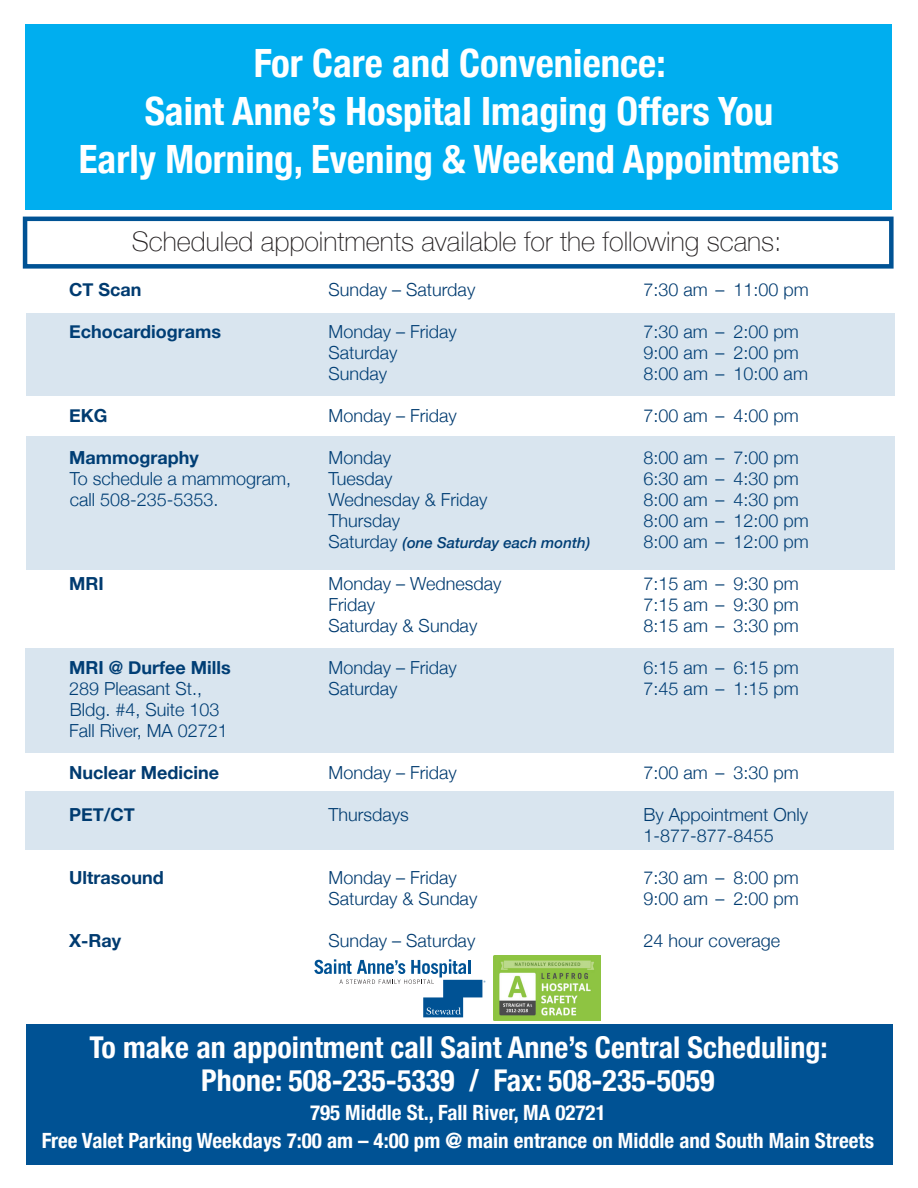
<style>
.page{position:relative;width:918px;height:1188px;background:#fff}
.page>*{position:absolute;margin:0;border:0;box-sizing:border-box;transform-origin:0 0}
.t1{font:700 condensed 39px/48px "Helvetica Neue";color:#fff;text-align:center}
.t2{font:700 condensed 30px "Helvetica Neue";color:#fff}
.t3{font:100 27px "Helvetica Neue";color:#231f20}
.t4{font:700 condensed 21px "Helvetica Neue";color:#fff}
.t5{font:300 18px/21px "Helvetica Neue";color:#003b70}
.t6{font:700 18px "Helvetica Neue";color:#003b70}
.t7{font:italic 500 15px "Helvetica Neue";color:#003b70}
.s1{font-weight:300;font-style:normal;font-size:18px}
</style>
<div class="page">
<div style="left:25px;top:792px;width:869px;height:58px;background:#d9e5ef"></div>
<div style="left:23px;top:217px;width:871px;height:52px;border:4px solid #005294"></div>
<div style="left:26px;top:24px;width:866px;height:186px;background:#00aeef"></div>
<div style="left:26px;top:1024px;width:866px;height:140px;background:#005294"></div>
<img style="left:493px;top:956px;width:107px;height:65px">
<svg style="left:314px;top:959px;width:171px;height:58px"></svg>
<div style="left:25px;top:648px;width:869px;height:105px;background:#d9e5ef"></div>
<div style="left:26px;top:436px;width:868px;height:134px;background:#d9e5ef"></div>
<div style="left:26px;top:313px;width:868px;height:82px;background:#d9e5ef"></div>
<p class="t1" style="left:254px;top:37px;width:413px">For Care and Convenience:</p>
<p class="t1" style="left:79px;top:85px;width:762px">Saint Anne’s Hospital Imaging Offers You<br>Early Morning, Evening &amp; Weekend Appointments</p>
<p class="t3" style="left:132px;top:221px;width:652px">Scheduled appointments available for the following scans:</p>
<p class="t6" style="left:69px;top:276px;width:74px">CT Scan</p>
<p class="t5" style="left:329px;top:278px;width:148px">Sunday – Saturday</p>
<p class="t5" style="left:644px;top:278px;width:167px">7:30 am – 11:00 pm</p>
<p class="t6" style="left:69px;top:318px;width:153px">Echocardiograms</p>
<p class="t5" style="left:329px;top:320px;width:130px">Monday – Friday</p>
<p class="t5" style="left:644px;top:320px;width:157px">7:30 am – 2:00 pm</p>
<p class="t5" style="left:329px;top:341px;width:71px">Saturday</p>
<p class="t5" style="left:644px;top:341px;width:157px">9:00 am – 2:00 pm</p>
<p class="t5" style="left:329px;top:362px;width:60px">Sunday</p>
<p class="t5" style="left:644px;top:362px;width:166px">8:00 am – 10:00 am</p>
<p class="t6" style="left:69px;top:402px;width:40px">EKG</p>
<p class="t5" style="left:329px;top:404px;width:130px">Monday – Friday</p>
<p class="t5" style="left:644px;top:404px;width:157px">7:00 am – 4:00 pm</p>
<p class="t6" style="left:69px;top:444px;width:131px">Mammography</p>
<p class="t5" style="left:329px;top:446px;width:64px">Monday</p>
<p class="t5" style="left:644px;top:446px;width:157px">8:00 am – 7:00 pm</p>
<p class="t5" style="left:70px;top:467px;width:223px">To schedule a mammogram,</p>
<p class="t5" style="left:329px;top:467px;width:66px">Tuesday</p>
<p class="t5" style="left:644px;top:467px;width:157px">6:30 am – 4:30 pm</p>
<p class="t5" style="left:70px;top:488px;width:150px">call 508-235-5353.</p>
<p class="t5" style="left:329px;top:488px;width:161px">Wednesday &amp; Friday</p>
<p class="t5" style="left:644px;top:488px;width:157px">8:00 am – 4:30 pm</p>
<p class="t5" style="left:329px;top:509px;width:73px">Thursday</p>
<p class="t5" style="left:644px;top:509px;width:167px">8:00 am – 12:00 pm</p>
<p class="t7" style="left:329px;top:530px;width:263px"><span class="s1">Saturday</span> (one Saturday each month)</p>
<p class="t5" style="left:644px;top:530px;width:167px">8:00 am – 12:00 pm</p>
<p class="t6" style="left:69px;top:570px;width:36px">MRI</p>
<p class="t5" style="left:329px;top:572px;width:174px">Monday – Wednesday</p>
<p class="t5" style="left:644px;top:572px;width:157px">7:15 am – 9:30 pm</p>
<p class="t5" style="left:329px;top:593px;width:48px">Friday</p>
<p class="t5" style="left:644px;top:593px;width:157px">7:15 am – 9:30 pm</p>
<p class="t5" style="left:329px;top:614px;width:150px">Saturday &amp; Sunday</p>
<p class="t5" style="left:644px;top:614px;width:157px">8:15 am – 3:30 pm</p>
<p class="t6" style="left:69px;top:654px;width:163px">MRI @ Durfee Mills</p>
<p class="t5" style="left:329px;top:656px;width:130px">Monday – Friday</p>
<p class="t5" style="left:644px;top:656px;width:157px">6:15 am – 6:15 pm</p>
<p class="t5" style="left:69px;top:677px;width:135px">289 Pleasant St.,</p>
<p class="t5" style="left:329px;top:677px;width:71px">Saturday</p>
<p class="t5" style="left:644px;top:677px;width:157px">7:45 am – 1:15 pm</p>
<p class="t5" style="left:70px;top:698px;width:151px">Bldg. #4, Suite 103</p>
<p class="t5" style="left:69px;top:719px;width:160px">Fall River, MA 02721</p>
<p class="t6" style="left:69px;top:759px;width:151px">Nuclear Medicine</p>
<p class="t5" style="left:329px;top:761px;width:130px">Monday – Friday</p>
<p class="t5" style="left:644px;top:761px;width:157px">7:00 am – 3:30 pm</p>
<p class="t6" style="left:69px;top:801px;width:67px">PET/CT</p>
<p class="t5" style="left:329px;top:803px;width:82px">Thursdays</p>
<p class="t5" style="left:644px;top:803px;width:166px">By Appointment Only<br>1-877-877-8455</p>
<p class="t6" style="left:69px;top:864px;width:96px">Ultrasound</p>
<p class="t5" style="left:329px;top:866px;width:130px">Monday – Friday</p>
<p class="t5" style="left:644px;top:866px;width:157px">7:30 am – 8:00 pm</p>
<p class="t5" style="left:329px;top:887px;width:150px">Saturday &amp; Sunday</p>
<p class="t5" style="left:644px;top:887px;width:157px">9:00 am – 2:00 pm</p>
<p class="t6" style="left:69px;top:927px;width:54px">X-Ray</p>
<p class="t5" style="left:329px;top:929px;width:148px">Sunday – Saturday</p>
<p class="t5" style="left:644px;top:929px;width:138px">24 hour coverage</p>
<p class="t2" style="left:89px;top:1023px;width:740px">To make an appointment call Saint Anne’s Central Scheduling:</p>
<p class="t2" style="left:201px;top:1056px;width:515px">Phone: 508-235-5339 / Fax: 508-235-5059</p>
<p class="t4" style="left:310px;top:1095px;width:297px">795 Middle St., Fall River, MA 02721</p>
<p class="t4" style="left:42px;top:1123px;width:834px">Free Valet Parking Weekdays 7:00 am – 4:00 pm @ main entrance on Middle and South Main Streets</p>
</div>
